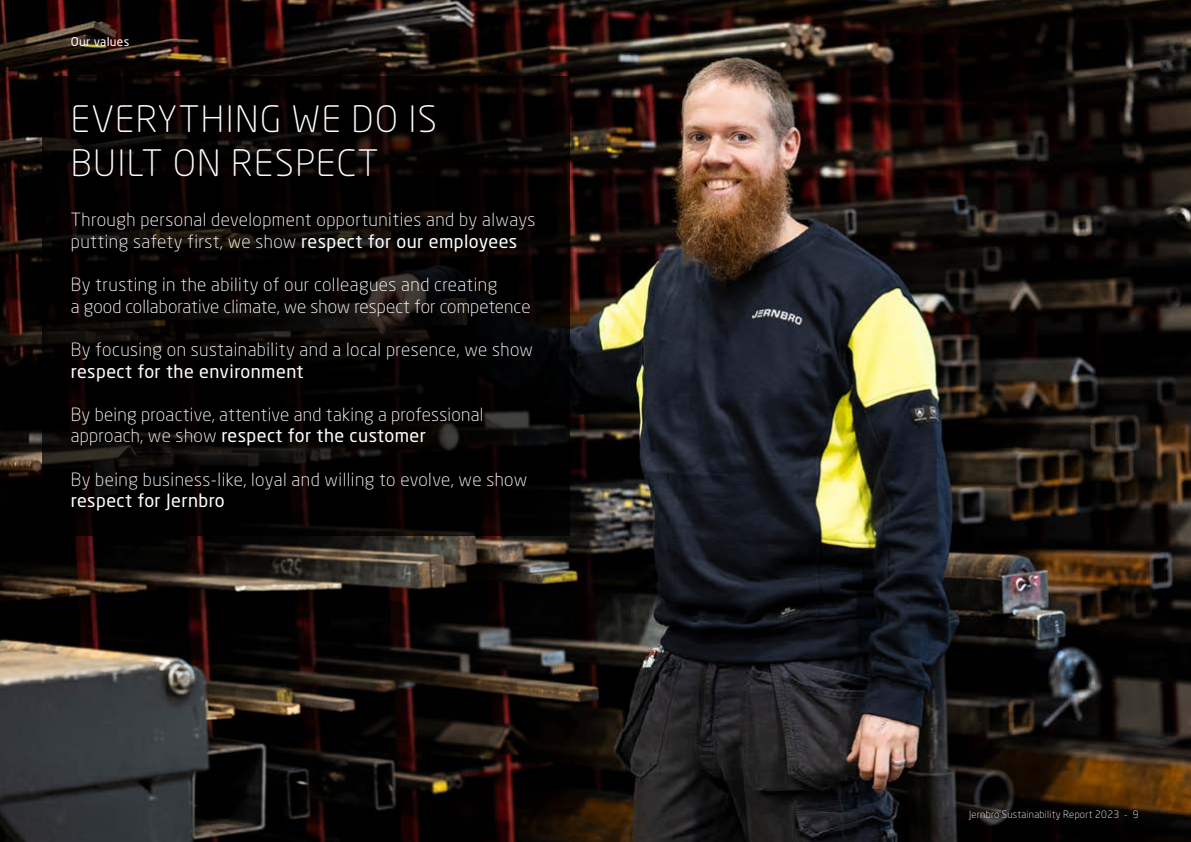
<style>
.page{position:relative;width:1191px;height:842px;background:#fff}
.page>*{position:absolute;margin:0;border:0;box-sizing:border-box;transform-origin:0 0}
.t1{font:300 36px/43.2px "Neo Sans Std";letter-spacing:.04em;color:#fff}
.t2{font:300 18px/21.6px "Neo Sans Std";letter-spacing:.025em;color:#fff}
.t3{font:300 18px/21.6px "Neo Sans Std";letter-spacing:.005em;color:#fff}
.t4{font:18px "Neo Sans Std";letter-spacing:.025em;color:#fff}
.t5{font:12px "Neo Sans Std";letter-spacing:.025em;color:#fff}
.t6{font:300 10px "Neo Sans Std";letter-spacing:.025em;color:#fff}
.s1{font-weight:400}
</style>
<div class="page">
<img style="left:0;top:0;width:1191px;height:842px">
<div style="left:43px;top:77px;width:527px;height:459px;background:#000"></div>
<p class="t5" style="left:71px;top:34px;width:60px">Our values</p>
<h1 class="t1" style="left:71px;top:97px;width:367px">EVERYTHING WE DO IS<br>BUILT ON RESPECT</h1>
<p class="t2" style="left:71px;top:209px;width:466px">Through personal development opportunities and by always putting safety first, we show <span class="s1">respect for our employees</span></p>
<p class="t3" style="left:71px;top:274px;width:461px">By trusting in the ability of our colleagues and creating<br>a good collaborative climate, we show respect for competence</p>
<p class="t2" style="left:71px;top:338px;width:464px">By focusing on sustainability and a local presence, we show</p>
<p class="t4" style="left:71px;top:360px;width:234px">respect for the environment</p>
<p class="t2" style="left:71px;top:403px;width:414px">By being proactive, attentive and taking a professional approach, we show <span class="s1">respect for the customer</span></p>
<p class="t2" style="left:71px;top:468px;width:458px">By being business-like, loyal and willing to evolve, we show</p>
<p class="t4" style="left:71px;top:490px;width:155px">respect for Jernbro</p>
<p class="t6" style="left:969px;top:809px;width:171px">Jernbro Sustainability Report 2023 - 9</p>
</div>
